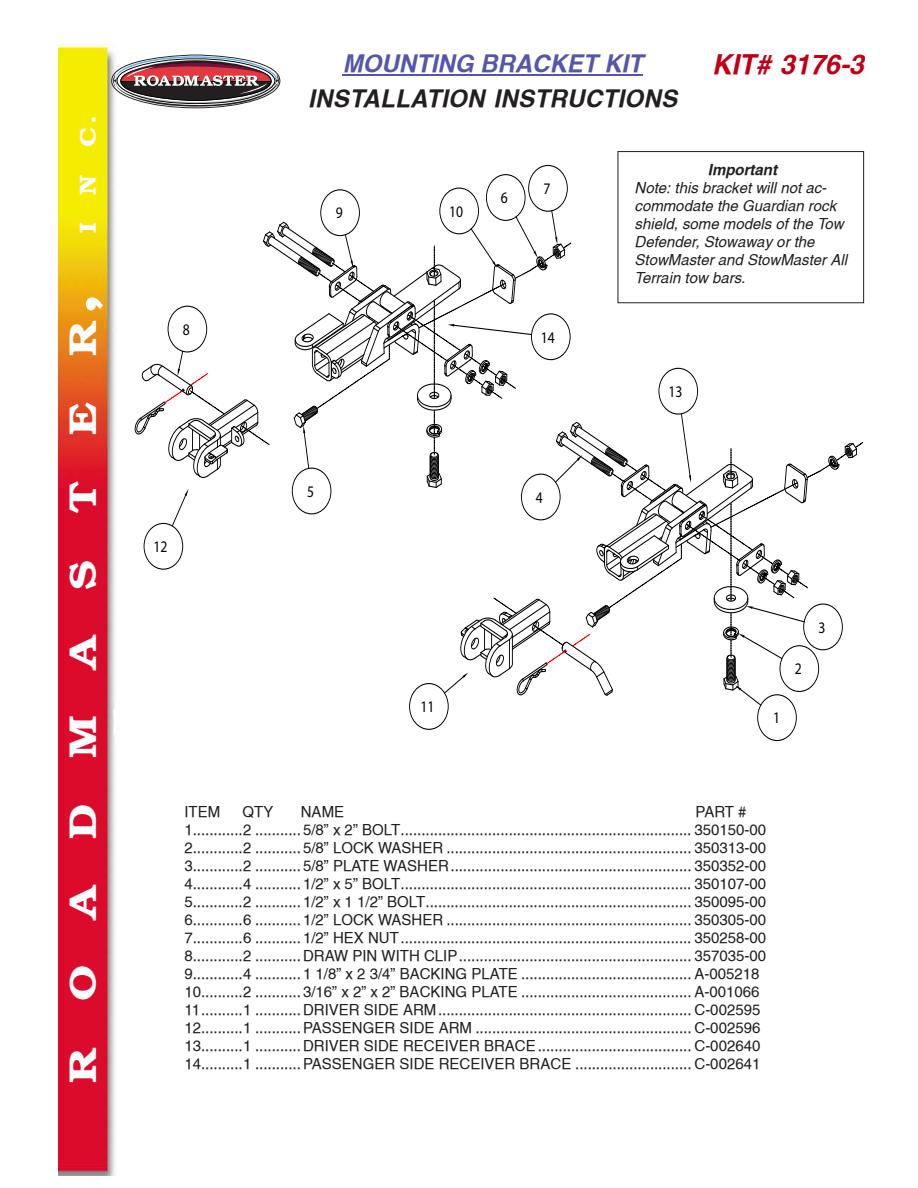
<style>
.page{position:relative;width:918px;height:1188px;background:#fff}
.page>*{position:absolute;margin:0;border:0;box-sizing:border-box;transform-origin:0 0}
.Helv_10pt{font:700 37.5px "Brooklyn";color:#fff;scale:1.2 1}
.t1{font:italic 700 27px "Switzerland";color:#bf0015}
.t2{font:italic 700 24px/34.3px "Switzerland";letter-spacing:.015em;color:#231f20;text-align:center}
.Helv_10pt-2{font:700 22.5px "Brooklyn";color:#fff;scale:1.2 1}
.t3{font:16.2px "Myriad Pro";color:#000;scale:.85 1}
.t4{font:15px "Switzerland";color:#231f20}
.t5{font:italic 15px/18px "Switzerland";color:#231f20}
.t6{font:italic 700 15px "Switzerland";color:#231f20}
.s1{font-size:60px}
.s2{color:#55a}
</style>
<div class="page">
<img style="left:58px;top:45px;width:57px;height:1131px">
<hr style="left:343px;top:75px;width:300px;height:1px;background:#55a">
<svg style="left:111px;top:55px;width:170px;height:61px"></svg>
<div style="left:757px;top:694px;width:40px;height:47px;border:1px solid #000;border-radius:50%"></div>
<div style="left:486px;top:174px;width:39px;height:47px;border:1px solid #000;border-radius:50%"></div>
<div style="left:528px;top:165px;width:40px;height:47px;border:1px solid #000;border-radius:50%"></div>
<div style="left:320px;top:190px;width:40px;height:46px;border:1px solid #000;border-radius:50%"></div>
<div style="left:439px;top:188px;width:40px;height:46px;border:1px solid #000;border-radius:50%"></div>
<div style="left:409px;top:683px;width:40px;height:47px;border:1px solid #000;border-radius:50%"></div>
<svg style="left:135px;top:210px;width:729px;height:496px"></svg>
<p class="Helv_10pt-2" style="left:74px;top:233px;width:101px;rotate:-90deg">I N C.</p>
<p class="Helv_10pt" style="left:60px;top:1083px;width:661px;rotate:-90deg">R O A D M A S T E R<span class="s1">,</span></p>
<p class="t3" style="left:183px;top:319px;width:10px">8</p>
<p class="t2" style="left:308px;top:47px;width:370px"><span class="s2">MOUNTING BRACKET KIT<br></span>INSTALLATION INSTRUCTIONS</p>
<h2 class="t1" style="left:712px;top:49px;width:154px">KIT# 3176-3</h2>
<p class="t3" style="left:336px;top:203px;width:10px">9</p>
<p class="t3" style="left:449px;top:201px;width:18px">10</p>
<p class="t3" style="left:501px;top:188px;width:10px">6</p>
<p class="t3" style="left:543px;top:179px;width:10px">7</p>
<p class="t3" style="left:541px;top:327px;width:18px">14</p>
<p class="t6" style="left:708px;top:161px;width:71px">Important</p>
<p class="t5" style="left:635px;top:178px;width:214px">Note: this bracket will not ac&shy;commodate the Guardian rock shield, some models of the Tow<br>Defender, Stowaway or the<br>StowMaster and StowMaster All<br>Terrain tow bars.</p>
<p class="t3" style="left:668px;top:382px;width:18px">13</p>
<p class="t3" style="left:153px;top:537px;width:18px">12</p>
<p class="t3" style="left:307px;top:481px;width:10px">5</p>
<p class="t3" style="left:420px;top:697px;width:18px">11</p>
<p class="t3" style="left:536px;top:487px;width:10px">4</p>
<p class="t3" style="left:773px;top:708px;width:10px">1</p>
<p class="t3" style="left:795px;top:659px;width:10px">2</p>
<p class="t3" style="left:818px;top:617px;width:10px">3</p>
<p class="t4" style="left:184px;top:803px;width:37px">ITEM</p>
<p class="t4" style="left:243px;top:803px;width:32px">QTY</p>
<p class="t4" style="left:301px;top:803px;width:45px">NAME</p>
<p class="t4" style="left:695px;top:803px;width:52px">PART #</p>
<p class="t4" style="left:184px;top:821px;width:583px">1............2 ........... 5/8” x 2” BOLT...................................................................... 350150-00</p>
<p class="t4" style="left:184px;top:839px;width:583px">2............2 ........... 5/8” LOCK WASHER ........................................................... 350313-00</p>
<p class="t4" style="left:184px;top:857px;width:583px">3............2 ........... 5/8” PLATE WASHER.......................................................... 350352-00</p>
<p class="t4" style="left:184px;top:875px;width:583px">4............4 ........... 1/2” x 5” BOLT...................................................................... 350107-00</p>
<p class="t4" style="left:184px;top:893px;width:583px">5............2 ........... 1/2” x 1 1/2” BOLT................................................................ 350095-00</p>
<p class="t4" style="left:184px;top:911px;width:583px">6............6 ........... 1/2” LOCK WASHER ........................................................... 350305-00</p>
<p class="t4" style="left:184px;top:929px;width:583px">7............6 ........... 1/2” HEX NUT...................................................................... 350258-00</p>
<p class="t4" style="left:184px;top:947px;width:583px">8............2 ...........DRAW PIN WITH CLIP........................................................ 357035-00</p>
<p class="t4" style="left:184px;top:965px;width:577px">9............4 ........... 1 1/8” x 2 3/4” BACKING PLATE ......................................... A-005218</p>
<p class="t4" style="left:184px;top:983px;width:577px">10..........2 ........... 3/16” x 2” x 2” BACKING PLATE ......................................... A-001066</p>
<p class="t4" style="left:184px;top:1001px;width:577px">11..........1 ...........DRIVER SIDE ARM............................................................. C-002595</p>
<p class="t4" style="left:184px;top:1019px;width:577px">12..........1 ...........PASSENGER SIDE ARM .................................................... C-002596</p>
<p class="t4" style="left:184px;top:1037px;width:577px">13..........1 ...........DRIVER SIDE RECEIVER BRACE..................................... C-002640</p>
<p class="t4" style="left:184px;top:1055px;width:577px">14..........1 ...........PASSENGER SIDE RECEIVER BRACE ............................ C-002641</p>
</div>
